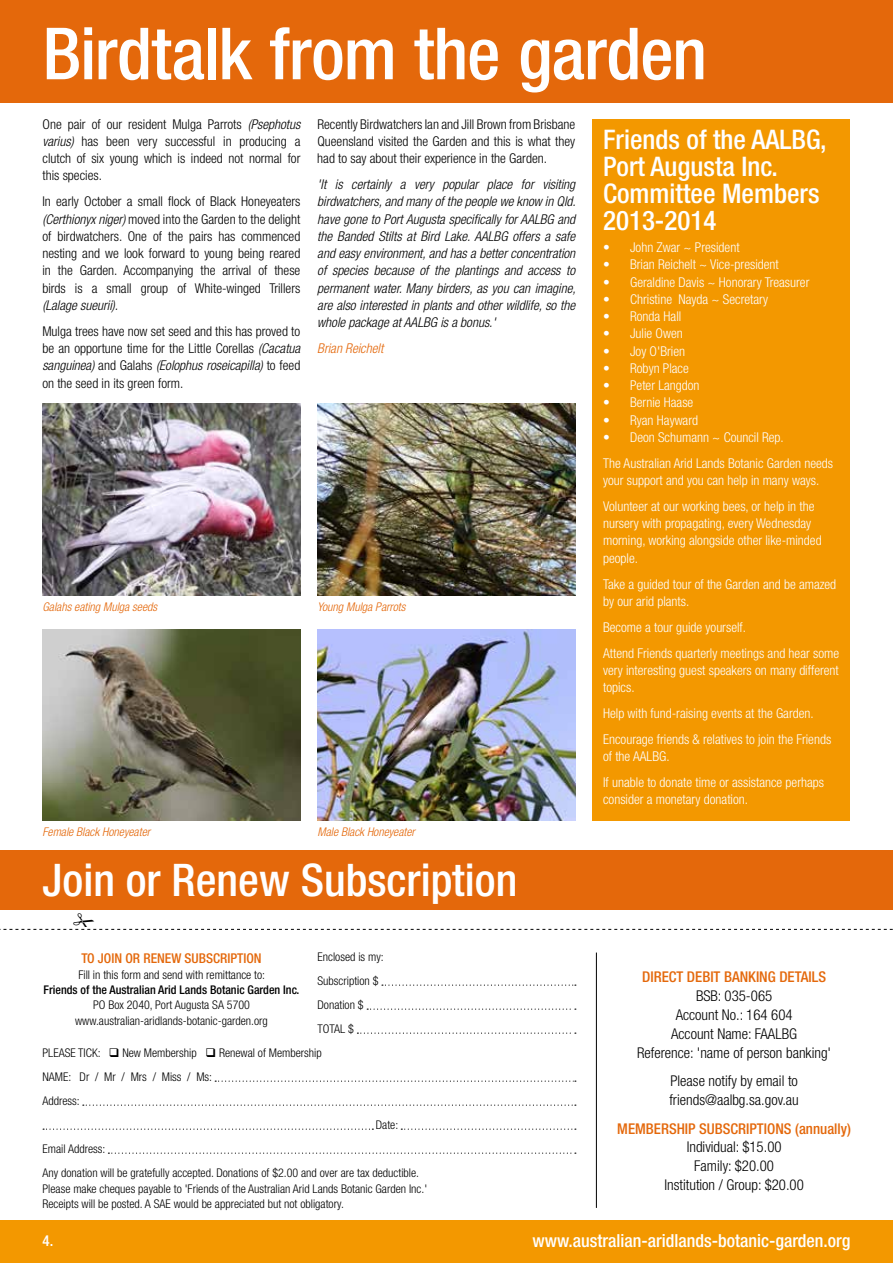
<style>
.page{position:relative;width:893px;height:1263px;background:#fff}
.page>*{position:absolute;margin:0;border:0;box-sizing:border-box;transform-origin:0 0}
.t1{font:500 condensed 72px "Helvetica Neue";letter-spacing:-.01em;color:#fff}
.t2{font:500 condensed 45px "Helvetica Neue";color:#fff}
.t3{font:500 condensed 27px/27px "Helvetica Neue";color:#fff}
.t4{font:500 condensed 18px "Helvetica Neue";color:#fff}
.t5{font:500 condensed 15px "Helvetica Neue";color:#fff}
.t6{font:300 condensed 14.85px/18.9px "Helvetica Neue";color:#000;text-align:center}
.t7{font:500 condensed 14.85px "Helvetica Neue";color:#e4680b}
.t8{font:300 condensed 13.5px/26px "Helvetica Neue";color:#fff}
.t9{font:300 condensed 13.5px/17.2px "Helvetica Neue";color:#000;text-align:justify}
.t10{font:italic 300 condensed 13.5px/17.2px "Helvetica Neue";color:#000;text-align:justify}
.t11{font:500 condensed 13.5px "Helvetica Neue";color:#e4680b}
.t12{font:italic 300 condensed 13.5px "Helvetica Neue";color:#e4680b}
.t13{font:300 condensed 12px/15.3px "Helvetica Neue";color:#000;text-align:center}
.t14{font:italic 300 condensed 12px "Helvetica Neue";color:#e4680b}
.t15{font:500 condensed 12px "Helvetica Neue";color:#000}
.s1{font-style:italic}
</style>
<div class="page">
<div style="left:0;top:0;width:893px;height:102px;background:#e4680b"></div>
<div style="left:592px;top:119px;width:258px;height:702px;background:#f39800"></div>
<div style="left:0;top:1220px;width:893px;height:43px;background:#f39800"></div>
<div style="left:0;top:850px;width:893px;height:60px;background:#e4680b"></div>
<svg style="left:382px;top:984px;width:194px;height:2px"></svg>
<svg style="left:367px;top:1008px;width:209px;height:2px"></svg>
<svg style="left:357px;top:1032px;width:219px;height:2px"></svg>
<svg style="left:215px;top:1080px;width:361px;height:2px"></svg>
<svg style="left:83px;top:1104px;width:493px;height:2px"></svg>
<svg style="left:43px;top:1128px;width:330px;height:2px"></svg>
<svg style="left:401px;top:1128px;width:175px;height:2px"></svg>
<svg style="left:108px;top:1152px;width:468px;height:2px"></svg>
<hr style="left:596px;top:952px;width:1px;height:256px;background:#000">
<img style="left:317px;top:629px;width:258px;height:192px">
<img style="left:317px;top:404px;width:258px;height:191px">
<img style="left:43px;top:404px;width:257px;height:191px">
<img style="left:43px;top:629px;width:257px;height:192px">
<svg style="left:0;top:928px;width:893px;height:2px"></svg>
<h1 class="t1" style="left:43px;top:11px;width:666px">Birdtalk from the garden</h1>
<h3 class="t3" style="left:603px;top:126px;width:225px">Friends of the AALBG,<br>Port Augusta Inc.<br>Committee Members<br>2013-2014</h3>
<p class="t8" style="left:603px;top:234px;width:138px">• John Zwar ~ President</p>
<p class="t8" style="left:603px;top:251px;width:177px">• Brian Reichelt ~ Vice-president</p>
<p class="t8" style="left:603px;top:269px;width:208px">• Geraldine Davis ~ Honorary Treasurer</p>
<p class="t8" style="left:603px;top:286px;width:167px">• Christine Nayda ~ Secretary</p>
<p class="t8" style="left:603px;top:303px;width:80px">• Ronda Hall</p>
<p class="t8" style="left:603px;top:320px;width:81px">• Julie Owen</p>
<p class="t8" style="left:603px;top:338px;width:83px">• Joy O'Brien</p>
<p class="t8" style="left:603px;top:355px;width:87px">• Robyn Place</p>
<p class="t8" style="left:603px;top:372px;width:98px">• Peter Langdon</p>
<p class="t8" style="left:603px;top:389px;width:92px">• Bernie Haase</p>
<p class="t8" style="left:603px;top:407px;width:97px">• Ryan Hayward</p>
<p class="t8" style="left:603px;top:424px;width:232px">• Deon Schumann ~ Council Rep.<br>The Australian Arid Lands Botanic Garden needs</p>
<p class="t8" style="left:603px;top:467px;width:218px">your support and you can help in many ways.<br>Volunteer at our working bees, or help in the</p>
<p class="t8" style="left:603px;top:515px;width:220px;line-height:17.2px">nursery with propagating, every Wednesday morning, working alongside other like-minded people.</p>
<p class="t8" style="left:603px;top:575px;width:235px;line-height:17.2px">Take a guided tour of the Garden and be amazed by our arid plants.</p>
<p class="t8" style="left:603px;top:614px;width:237px">Become a tour guide yourself.<br>Attend Friends quarterly meetings and hear some</p>
<p class="t8" style="left:603px;top:661px;width:237px;line-height:17.2px">very interesting guest speakers on many different topics.</p>
<p class="t8" style="left:603px;top:700px;width:230px">Help with fund-raising events at the Garden.<br>Encourage friends &amp; relatives to join the Friends</p>
<p class="t8" style="left:603px;top:743px;width:223px">of the AALBG.<br>If unable to donate time or assistance perhaps</p>
<p class="t8" style="left:603px;top:786px;width:146px">consider a monetary donation.</p>
<p class="t9" style="left:42px;top:115px;width:259px">One pair of our resident Mulga Parrots <span class="s1">(Psephotus varius)</span> has been very successful in producing a clutch of six young which is indeed not normal for this species.</p>
<p class="t9" style="left:42px;top:193px;width:260px">In early October a small flock of Black Honeyeaters <span class="s1">(Certhionyx niger)</span> moved into the Garden to the delight of birdwatchers. One of the pairs has commenced nesting and we look forward to young being reared in the Garden. Accompanying the arrival of these birds is a small group of White-winged Trillers</p>
<p class="t10" style="left:42px;top:296px;width:77px">(Lalage sueurii).</p>
<p class="t9" style="left:42px;top:322px;width:259px">Mulga trees have now set seed and this has proved to be an opportune time for the Little Corellas <span class="s1">(Cacatua sanguinea)</span> and Galahs <span class="s1">(Eolophus roseicapilla)</span> to feed on the seed in its green form.</p>
<p class="t9" style="left:317px;top:115px;width:260px">Recently Birdwatchers Ian and Jill Brown from Brisbane Queensland visited the Garden and this is what they had to say about their experience in the Garden.</p>
<p class="t10" style="left:317px;top:176px;width:260px">'It is certainly a very popular place for visiting birdwatchers, and many of the people we know in Qld. have gone to Port Augusta specifically for AALBG and the Banded Stilts at Bird Lake. AALBG offers a safe and easy environment, and has a better concentration of species because of the plantings and access to permanent water. Many birders, as you can imagine, are also interested in plants and other wildlife, so the whole package at AALBG is a bonus.'</p>
<p class="t12" style="left:317px;top:341px;width:67px">Brian Reichelt</p>
<p class="t14" style="left:43px;top:600px;width:116px">Galahs eating Mulga seeds</p>
<p class="t14" style="left:317px;top:600px;width:89px">Young Mulga Parrots</p>
<p class="t14" style="left:43px;top:825px;width:109px">Female Black Honeyeater</p>
<p class="t14" style="left:317px;top:825px;width:99px">Male Black Honeyeater</p>
<h2 class="t2" style="left:43px;top:853px;width:476px">Join or Renew Subscription</h2>
<p class="t13" style="left:317px;top:949px;width:68px">Enclosed is my:</p>
<p class="t13" style="left:317px;top:973px;width:63px">Subscription $</p>
<p class="t13" style="left:317px;top:997px;width:48px">Donation $</p>
<p class="t13" style="left:317px;top:1021px;width:38px">TOTAL $</p>
<p class="t13" style="left:43px;top:1045px;width:281px">PLEASE TICK: ❑ New Membership ❑ Renewal of Membership</p>
<p class="t13" style="left:43px;top:1069px;width:171px">NAME: Dr / Mr / Mrs / Miss / Ms:</p>
<p class="t13" style="left:43px;top:1093px;width:39px">Address:</p>
<p class="t13" style="left:376px;top:1117px;width:24px">Date:</p>
<p class="t13" style="left:43px;top:1141px;width:64px">Email Address:</p>
<p class="t13" style="left:43px;top:1165px;width:378px">Any donation will be gratefully accepted. Donations of $2.00 and over are tax deductible.</p>
<p class="t13" style="left:43px;top:1180px;width:386px;text-align:left">Please make cheques payable to 'Friends of the Australian Arid Lands Botanic Garden Inc.'<br>Receipts will be posted. A SAE would be appreciated but not obligatory.</p>
<p class="t11" style="left:81px;top:950px;width:182px">TO JOIN OR RENEW SUBSCRIPTION</p>
<p class="t13" style="left:78px;top:966px;width:188px">Fill in this form and send with remittance to:</p>
<p class="t15" style="left:44px;top:982px;width:257px">Friends of the Australian Arid Lands Botanic Garden Inc.</p>
<p class="t13" style="left:75px;top:997px;width:194px">PO Box 2040, Port Augusta SA 5700 www.australian-aridlands-botanic-garden.org</p>
<p class="t7" style="left:642px;top:967px;width:185px">DIRECT DEBIT BANKING DETAILS</p>
<p class="t6" style="left:637px;top:986px;width:196px">BSB: 035-065<br>Account No.: 164 604<br>Account Name: FAALBG<br>Reference: 'name of person banking'</p>
<p class="t6" style="left:669px;top:1071px;width:131px;text-align:left">Please notify by email to friends@aalbg.sa.gov.au</p>
<p class="t7" style="left:617px;top:1119px;width:235px">MEMBERSHIP SUBSCRIPTIONS (annually)</p>
<p class="t6" style="left:664px;top:1138px;width:141px">Individual: $15.00<br>Family: $20.00<br>Institution / Group: $20.00</p>
<p class="t5" style="left:43px;top:1231px;width:12px">4.</p>
<h3 class="t4" style="left:532px;top:1229px;width:319px">www.australian-aridlands-botanic-garden.org</h3>
</div>
